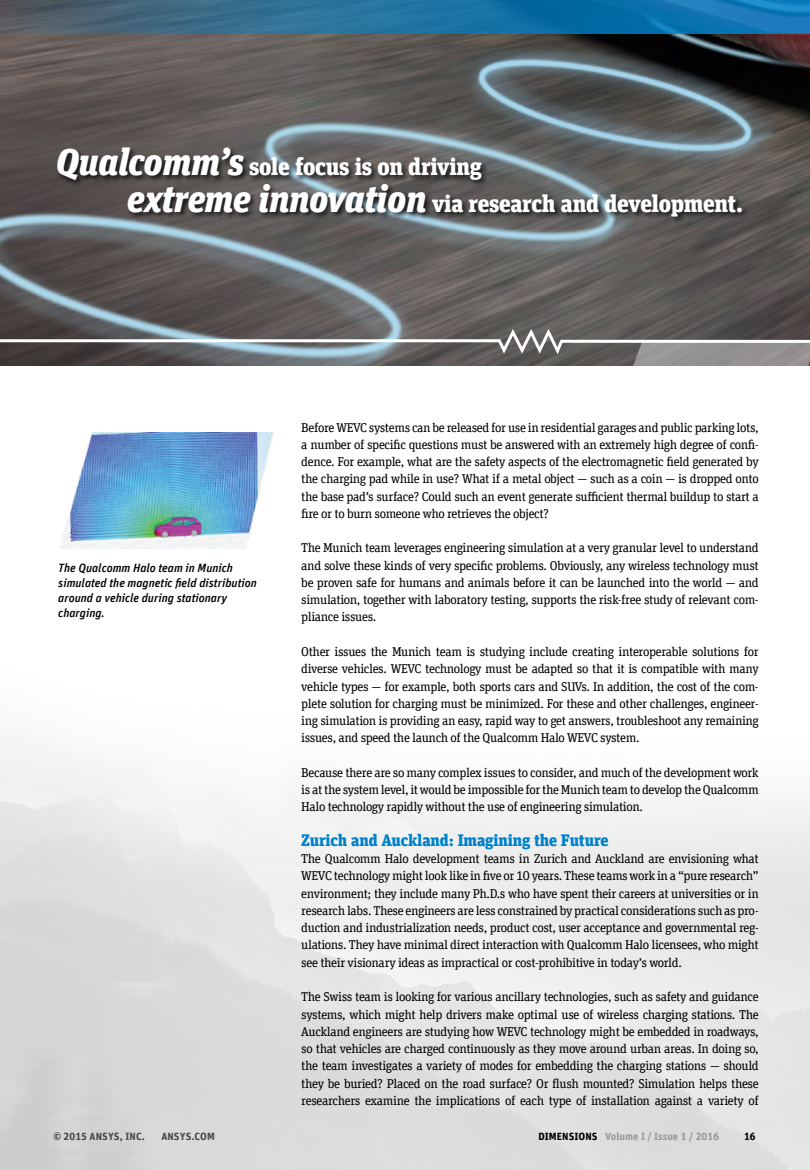
<style>
.page{position:relative;width:810px;height:1170px;background:#fff}
.page>*{position:absolute;margin:0;border:0;box-sizing:border-box;transform-origin:0 0}
.t1{font:900 24px/36.5px "Unit Slab Offc Pro";letter-spacing:-.015em;color:#fff}
.t2{font:900 16.5px "Unit Slab Offc Pro";letter-spacing:-.01em;color:#0081c8}
.t3{font:12.75px/17.2px "Unit Slab Offc Pro";letter-spacing:-.03em;color:#000;text-align:justify}
.t4{font:italic 500 12px/15px "Unit Offc Pro";color:#000}
.t5{font:700 10.5px "Unit Offc Pro";letter-spacing:.01em;color:#97999c}
.t6{font:700 10.5px "Unit Offc Pro";letter-spacing:.01em;color:#4a4a4d}
.t7{font:700 10.5px "Unit Offc Pro";color:#000}
.s1{font-style:italic;font-size:37.5px}
.s2{color:#000}
</style>
<div class="page">
<img style="left:0;top:432px;width:810px;height:737px">
<img style="left:0;top:34px;width:810px;height:291px">
<svg style="left:0;top:0;width:810px;height:34px;background:#266d97"></svg>
<div style="left:56px;top:146px;width:694px;height:77px;background:#000;opacity:.75"></div>
<svg style="left:0;top:325px;width:810px;height:41px;background:#717273"></svg>
<img style="left:54px;top:433px;width:224px;height:115px">
<h1 class="t1" style="left:127px;top:147px;width:618px;text-indent:-71px"><span class="s1">Qualcomm’s</span> sole focus is on driving<br><span class="s1">extreme innovation</span> via research and development.</h1>
<p class="t4" style="left:58px;top:559px;width:200px">The Qualcomm Halo team in Munich simulated the magnetic field distribution around a vehicle during stationary charging.</p>
<p class="t3" style="left:301px;top:418px;width:459px">Before WEVC systems can be released for use in residential garages and public parking lots, a number of specific questions must be answered with an extremely high degree of confi&shy;dence. For example, what are the safety aspects of the electromagnetic field generated by the charging pad while in use? What if a metal object — such as a coin — is dropped onto the base pad’s surface? Could such an event generate sufficient thermal buildup to start a fire or to burn someone who retrieves the object?</p>
<p class="t3" style="left:301px;top:539px;width:459px">The Munich team leverages engineering simulation at a very granular level to understand and solve these kinds of very specific problems. Obviously, any wireless technology must be proven safe for humans and animals before it can be launched into the world — and simulation, together with laboratory testing, supports the risk-free study of relevant com&shy;pliance issues.</p>
<p class="t3" style="left:301px;top:642px;width:459px">Other issues the Munich team is studying include creating interoperable solutions for diverse vehicles. WEVC technology must be adapted so that it is compatible with many vehicle types — for example, both sports cars and SUVs. In addition, the cost of the com&shy;plete solution for charging must be minimized. For these and other challenges, engineer&shy;ing simulation is providing an easy, rapid way to get answers, troubleshoot any remaining issues, and speed the launch of the Qualcomm Halo WEVC system.</p>
<p class="t3" style="left:301px;top:763px;width:459px">Because there are so many complex issues to consider, and much of the development work is at the system level, it would be impossible for the Munich team to develop the Qualcomm Halo technology rapidly without the use of engineering simulation.</p>
<p class="t2" style="left:301px;top:827px;width:309px">Zurich and Auckland: Imagining the Future</p>
<p class="t3" style="left:301px;top:849px;width:459px">The Qualcomm Halo development teams in Zurich and Auckland are envisioning what WEVC technology might look like in five or 10 years. These teams work in a “pure research” environment; they include many Ph.D.s who have spent their careers at universities or in research labs. These engineers are less constrained by practical considerations such as pro&shy;duction and industrialization needs, product cost, user acceptance and governmental reg&shy;ulations. They have minimal direct interaction with Qualcomm Halo licensees, who might see their visionary ideas as impractical or cost-prohibitive in today’s world.</p>
<p class="t3" style="left:301px;top:987px;width:459px">The Swiss team is looking for various ancillary technologies, such as safety and guidance systems, which might help drivers make optimal use of wireless charging stations. The Auckland engineers are studying how WEVC technology might be embedded in roadways, so that vehicles are charged continuously as they move around urban areas. In doing so, the team investigates a variety of modes for embedding the charging stations — should they be buried? Placed on the road surface? Or flush mounted? Simulation helps these researchers examine the implications of each type of installation against a variety of</p>
<p class="t6" style="left:53px;top:1128px;width:93px">© 2015 ANSYS, INC.</p>
<p class="t6" style="left:161px;top:1128px;width:55px">ANSYS.COM</p>
<p class="t5" style="left:538px;top:1128px;width:182px"><span class="s2">DIMENSIONS</span> Volume I / Issue 1 / 2016</p>
<p class="t7" style="left:744px;top:1128px;width:13px">16</p>
</div>
